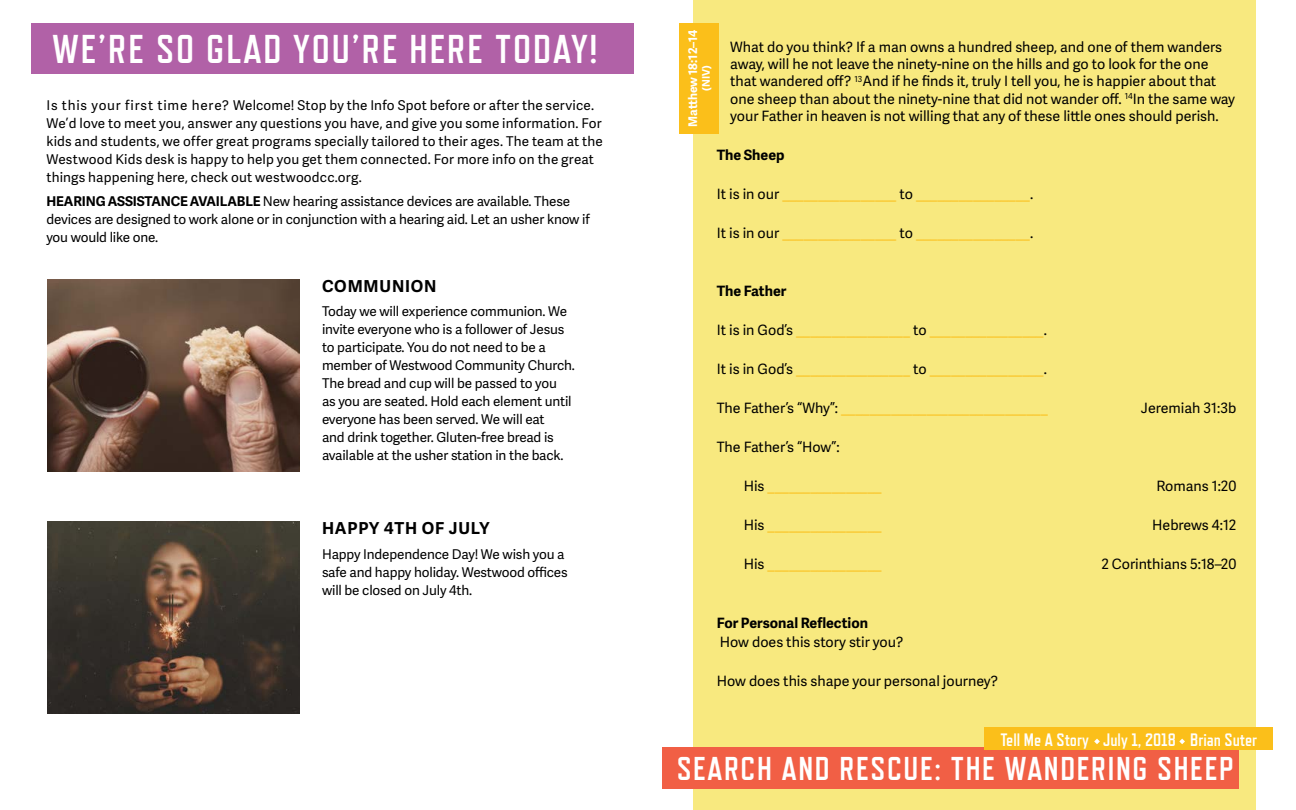
<style>
.page{position:relative;width:1296px;height:810px;background:#fff}
.page>*{position:absolute;margin:0;border:0;box-sizing:border-box;transform-origin:0 0}
.t1{font:700 40.2px "Refrigerator Deluxe";letter-spacing:.05em;color:#fff}
.t2{font:700 33px "Refrigerator Deluxe";letter-spacing:.05em;color:#fff}
.t3{font:700 18px "Refrigerator Deluxe";color:#fff}
.t4{font:700 16.5px "Adelle Sans";letter-spacing:.05em;color:#000}
.t5{font:14.25px/17.1px "Adelle Sans";color:#000}
.t6{font:14.25px "Adelle Sans";color:#fbbf1a}
.t7{font:700 14.25px "Adelle Sans";color:#000}
.t8{font:13.5px/18px "Adelle Sans";letter-spacing:-.01em;color:#000}
.t9{font:13.5px/18px "Adelle Sans";letter-spacing:.01em;color:#000}
.t10{font:700 12px "Adelle Sans";color:#fff}
.t11{font:700 10.5px "Adelle Sans";color:#fff}
.s1{color:#000}
.s2{font-weight:700}
</style>
<div class="page">
<img style="left:48px;top:279px;width:251px;height:192px">
<img style="left:48px;top:522px;width:251px;height:192px">
<div style="left:693px;top:0;width:563px;height:810px;background:#f8e97f"></div>
<div style="left:662px;top:747px;width:577px;height:42px;background:#f15f45"></div>
<div style="left:32px;top:23px;width:602px;height:51px;background:#b161a7"></div>
<div style="left:984px;top:728px;width:288px;height:22px;background:#fbbf1a"></div>
<svg style="left:1179px;top:739px;width:6px;height:5px"></svg>
<svg style="left:1094px;top:739px;width:6px;height:5px"></svg>
<div style="left:679px;top:23px;width:40px;height:111px;background:#fbbf1a"></div>
<h1 class="t1" style="left:52px;top:25px;width:547px">WE’RE SO GLAD YOU’RE HERE TODAY!</h1>
<p class="t10" style="left:684px;top:127px;width:99px;rotate:-90deg">Matthew 18:12–14</p>
<p class="t5" style="left:730px;top:38px;width:506px">What do you think? If a man owns a hundred sheep, and one of them wanders away, will he not leave the ninety-nine on the hills and go to look for the one that wandered off? <sup>13</sup>And if he finds it, truly I tell you, he is happier about that one sheep than about the ninety-nine that did not wander off. <sup>14</sup>In the same way your Father in heaven is not willing that any of these little ones should perish.</p>
<p class="t7" style="left:717px;top:144px;width:69px">The Sheep</p>
<p class="t6" style="left:717px;top:183px;width:318px"><span class="s1">It is in our</span> ________________ <span class="s1">to</span> ________________<span class="s1">.</span></p>
<p class="t6" style="left:717px;top:222px;width:318px"><span class="s1">It is in our</span> ________________ <span class="s1">to</span> ________________<span class="s1">.</span></p>
<p class="t11" style="left:698px;top:91px;width:27px;rotate:-90deg">(NIV)</p>
<p class="t9" style="left:46px;top:95px;width:558px">Is this your first time here? Welcome! Stop by the Info Spot before or after the service.<br>We’d love to meet you, answer any questions you have, and give you some information. For kids and students, we offer great programs specially tailored to their ages. The team at the Westwood Kids desk is happy to help you get them connected. For more info on the great things happening here, check out westwoodcc.org.</p>
<p class="t8" style="left:46px;top:192px;width:545px"><span class="s2">HEARING ASSISTANCE AVAILABLE</span> New hearing assistance devices are available. These devices are designed to work alone or in conjunction with a hearing aid. Let an usher know if you would like one.</p>
<p class="t4" style="left:322px;top:274px;width:116px">COMMUNION</p>
<p class="t8" style="left:322px;top:302px;width:254px">Today we will experience communion. We invite everyone who is a follower of Jesus to participate. You do not need to be a member of Westwood Community Church.<br>The bread and cup will be passed to you<br>as you are seated. Hold each element until everyone has been served. We will eat<br>and drink together. Gluten-free bread is available at the usher station in the back.</p>
<p class="t4" style="left:322px;top:516px;width:169px">HAPPY 4TH OF JULY</p>
<p class="t8" style="left:322px;top:545px;width:247px">Happy Independence Day! We wish you a safe and happy holiday. Westwood offices will be closed on July 4th.</p>
<p class="t7" style="left:717px;top:281px;width:71px">The Father</p>
<p class="t6" style="left:717px;top:320px;width:332px"><span class="s1">It is in God’s</span> ________________ <span class="s1">to</span> ________________<span class="s1">.</span></p>
<p class="t6" style="left:717px;top:359px;width:332px"><span class="s1">It is in God’s</span> ________________ <span class="s1">to</span> ________________<span class="s1">.</span></p>
<p class="t6" style="left:717px;top:398px;width:333px"><span class="s1">The Father’s “Why”:</span> _____________________________</p>
<p class="t5" style="left:1141px;top:399px;width:97px">Jeremiah 31:3b</p>
<p class="t5" style="left:717px;top:438px;width:124px">The Father’s “How”:</p>
<p class="t6" style="left:744px;top:476px;width:139px"><span class="s1">His</span> ________________</p>
<p class="t5" style="left:1156px;top:477px;width:82px">Romans 1:20</p>
<p class="t6" style="left:744px;top:515px;width:139px"><span class="s1">His</span> ________________</p>
<p class="t5" style="left:1152px;top:516px;width:86px">Hebrews 4:12</p>
<p class="t6" style="left:744px;top:554px;width:139px"><span class="s1">His</span> ________________</p>
<p class="t5" style="left:1101px;top:555px;width:136px">2 Corinthians 5:18–20</p>
<p class="t7" style="left:717px;top:612px;width:153px">For Personal Reflection</p>
<p class="t5" style="left:720px;top:633px;width:185px">How does this story stir you?</p>
<p class="t5" style="left:717px;top:672px;width:283px">How does this shape your personal journey?</p>
<h3 class="t3" style="left:1000px;top:729px;width:258px">Tell Me A Story July 1, 2018 Brian Suter</h3>
<h2 class="t2" style="left:677px;top:749px;width:558px">SEARCH AND RESCUE: THE WANDERING SHEEP</h2>
</div>
